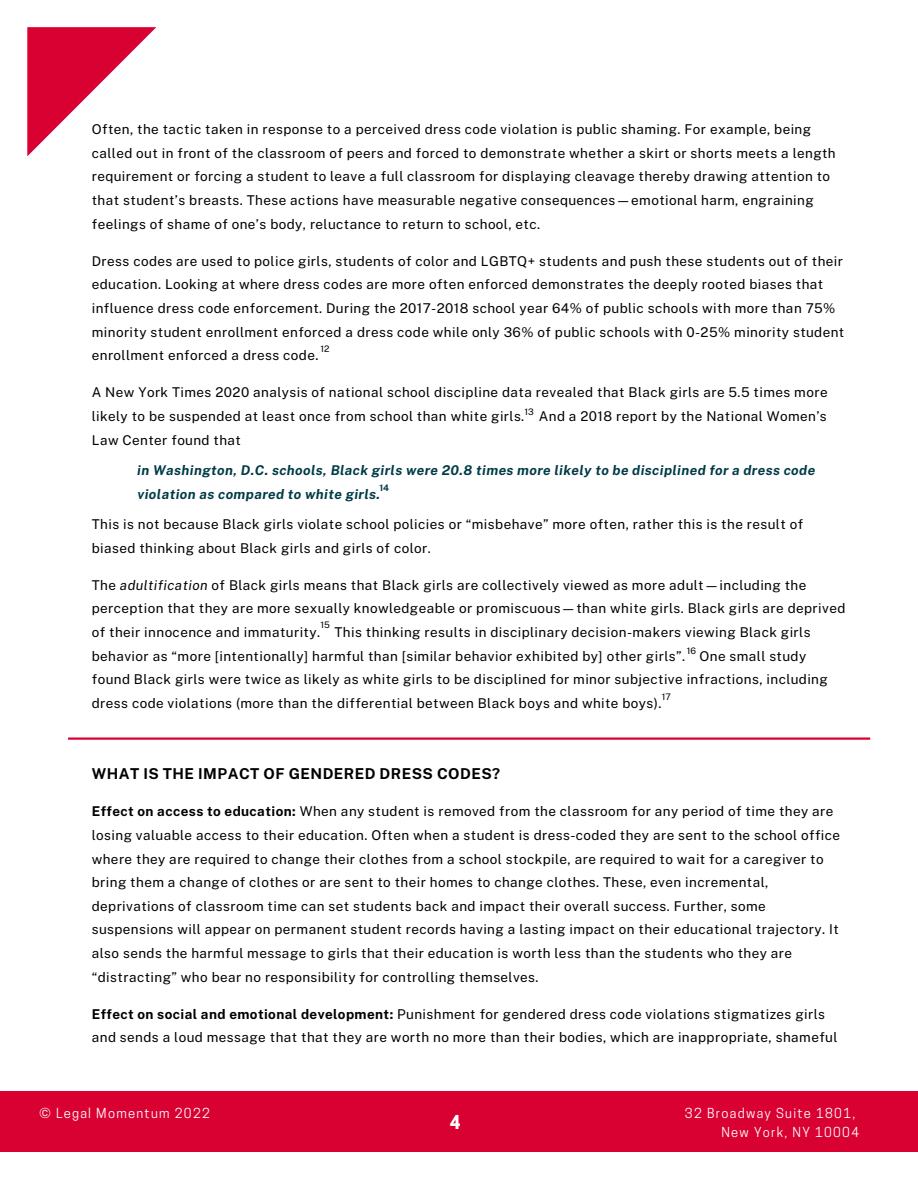
<style>
.page{position:relative;width:918px;height:1188px;background:#fff}
.page>*{position:absolute;margin:0;border:0;box-sizing:border-box;transform-origin:0 0}
.t1{font:700 18px "Cooper Hewitt";color:#fff}
.t2{font:700 15px "Public Sans";letter-spacing:.03em;color:#000}
.t3{font:13.5px/23.7px "Public Sans";letter-spacing:.03em;color:#000}
.t4{font:italic 700 13.5px/23.7px "Public Sans";letter-spacing:.03em;color:#003b46}
.t5{font:12.9px/19.5px "Cooper Hewitt";letter-spacing:.1em;color:#fff}
.t6{font:9px "Public Sans";color:#000}
.t7{font:700 9px "Public Sans";color:#003b46}
.s1{font-style:italic}
.s2{font-weight:700}
</style>
<div class="page">
<svg style="left:27px;top:27px;width:129px;height:129px"></svg>
<div style="left:0;top:1091px;width:918px;height:61px;background:#d90132"></div>
<hr style="left:68px;top:737px;width:802px;height:3px;background:#d90132">
<p class="t3" style="left:92px;top:117px;width:745px">Often, the tactic taken in response to a perceived dress code violation is public shaming. For example, being called out in front of the classroom of peers and forced to demonstrate whether a skirt or shorts meets a length requirement or forcing a student to leave a full classroom for displaying cleavage thereby drawing attention to that student’s breasts. These actions have measurable negative consequences—emotional harm, engraining feelings of shame of one’s body, reluctance to return to school, etc.</p>
<p class="t3" style="left:92px;top:249px;width:754px">Dress codes are used to police girls, students of color and LGBTQ+ students and push these students out of their education. Looking at where dress codes are more often enforced demonstrates the deeply rooted biases that influence dress code enforcement. During the 2017-2018 school year 64% of public schools with more than 75% minority student enrollment enforced a dress code while only 36% of public schools with 0-25% minority student enrollment enforced a dress code.</p>
<p class="t3" style="left:92px;top:381px;width:737px;text-align:justify">A New York Times 2020 analysis of national school discipline data revealed that Black girls are 5.5 times more likely to be suspended at least once from school than white girls. And a 2018 report by the National Women’s Law Center found that</p>
<p class="t4" style="left:137px;top:458px;width:679px">in Washington, D.C. schools, Black girls were 20.8 times more likely to be disciplined for a dress code violation as compared to white girls.</p>
<p class="t3" style="left:92px;top:512px;width:713px">This is not because Black girls violate school policies or “misbehave” more often, rather this is the result of biased thinking about Black girls and girls of color.</p>
<p class="t3" style="left:92px;top:573px;width:755px">The <span class="s1">adultification</span> of Black girls means that Black girls are collectively viewed as more adult—including the perception that they are more sexually knowledgeable or promiscuous—than white girls. Black girls are deprived of their innocence and immaturity. This thinking results in disciplinary decision-makers viewing Black girls behavior as “more [intentionally] harmful than [similar behavior exhibited by] other girls”. One small study found Black girls were twice as likely as white girls to be disciplined for minor subjective infractions, including dress code violations (more than the differential between Black boys and white boys).</p>
<p class="t6" style="left:320px;top:344px;width:11px">12</p>
<p class="t6" style="left:524px;top:406px;width:11px">13</p>
<p class="t7" style="left:379px;top:482px;width:11px">14</p>
<p class="t6" style="left:320px;top:620px;width:11px">15</p>
<p class="t6" style="left:687px;top:645px;width:11px">16</p>
<p class="t6" style="left:662px;top:692px;width:11px">17</p>
<p class="t2" style="left:92px;top:765px;width:410px">WHAT IS THE IMPACT OF GENDERED DRESS CODES?</p>
<p class="t3" style="left:92px;top:800px;width:750px"><span class="s2">Effect on access to education:</span> When any student is removed from the classroom for any period of time they are losing valuable access to their education. Often when a student is dress-coded they are sent to the school office where they are required to change their clothes from a school stockpile, are required to wait for a caregiver to bring them a change of clothes or are sent to their homes to change clothes. These, even incremental, deprivations of classroom time can set students back and impact their overall success. Further, some suspensions will appear on permanent student records having a lasting impact on their educational trajectory. It also sends the harmful message to girls that their education is worth less than the students who they are “distracting” who bear no responsibility for controlling themselves.</p>
<p class="t3" style="left:92px;top:1002px;width:747px"><span class="s2">Effect on social and emotional development:</span> Punishment for gendered dress code violations stigmatizes girls and sends a loud message that that they are worth no more than their bodies, which are inappropriate, shameful</p>
<p class="t5" style="left:39px;top:1105px;width:172px">© Legal Momentum 2022</p>
<p class="t5" style="left:721px;top:1105px;width:139px;text-indent:-36px">32 Broadway Suite 1801,<br>New York, NY 10004</p>
<h1 class="t1" style="left:450px;top:1115px;width:12px">4</h1>
</div>
